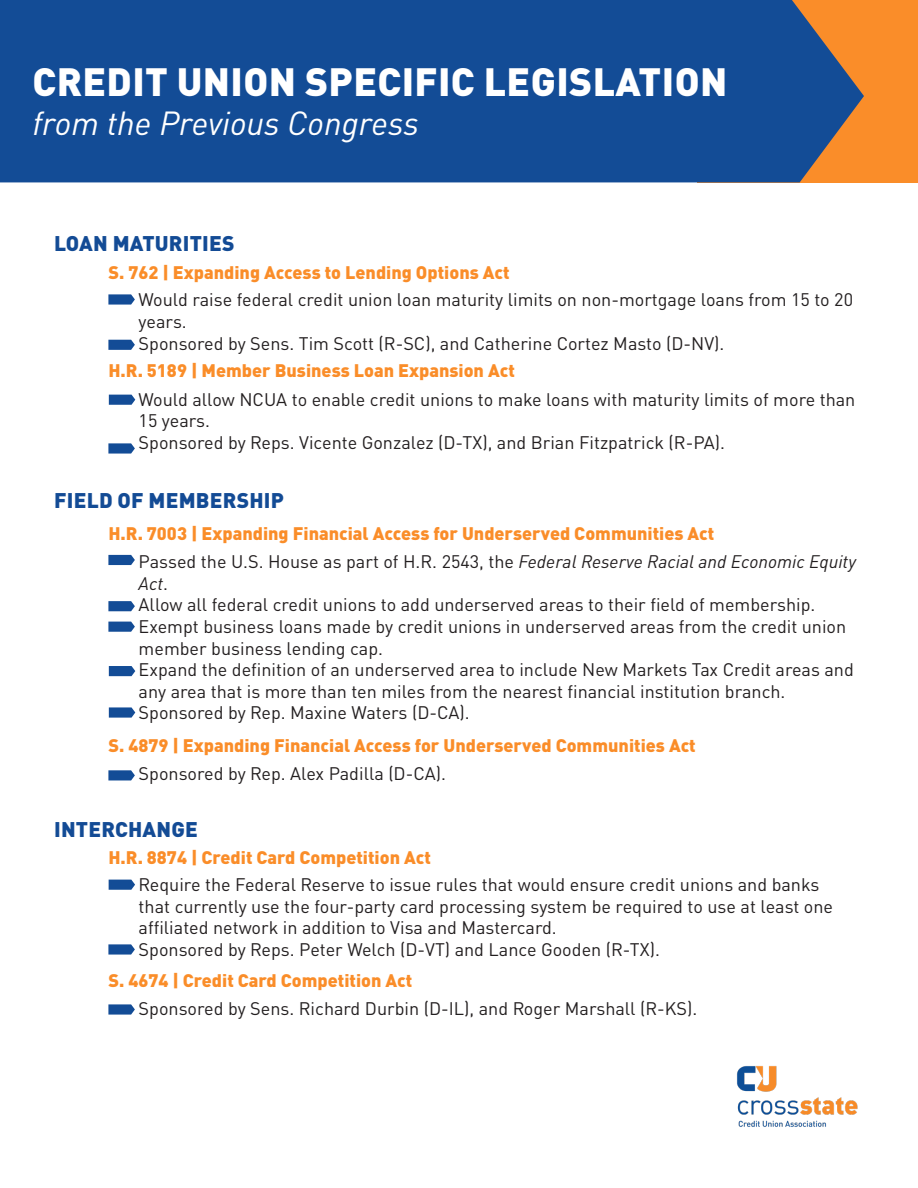
<style>
.page{position:relative;width:918px;height:1188px;background:#fff}
.page>*{position:absolute;margin:0;border:0;box-sizing:border-box;transform-origin:0 0}
.t1{font:900 39px "DINOT";letter-spacing:.01em;color:#fff}
.t2{font:italic 33px "DINOT";color:#fff}
.t3{font:900 21px "DINOT";letter-spacing:.01em;color:#134b95}
.t4{font:18px/21.6px "DINOT";color:#231f20}
.t5{font:900 18px "DINOT";color:#fa8d29}
.t6{font:italic 18px/21.6px "DINOT";color:#231f20}
.s1{font-style:normal}
</style>
<div class="page">
<div style="left:697px;top:0;width:221px;height:182px;background:#fa8d29"></div>
<div style="left:0;top:0;width:864px;height:182px;background:#134c96"></div>
<svg style="left:108px;top:294px;width:27px;height:11px"></svg>
<img style="left:737px;top:1066px;width:121px;height:61px">
<svg style="left:108px;top:340px;width:27px;height:10px"></svg>
<svg style="left:108px;top:555px;width:27px;height:10px"></svg>
<svg style="left:109px;top:395px;width:26px;height:10px"></svg>
<svg style="left:108px;top:443px;width:27px;height:11px"></svg>
<svg style="left:108px;top:601px;width:27px;height:10px"></svg>
<svg style="left:108px;top:622px;width:27px;height:10px"></svg>
<svg style="left:109px;top:666px;width:26px;height:10px"></svg>
<svg style="left:109px;top:707px;width:26px;height:11px"></svg>
<svg style="left:108px;top:770px;width:27px;height:10px"></svg>
<svg style="left:109px;top:880px;width:26px;height:10px"></svg>
<svg style="left:108px;top:944px;width:27px;height:11px"></svg>
<svg style="left:108px;top:1004px;width:27px;height:11px"></svg>
<p class="t1" style="left:33px;top:50px;width:696px">CREDIT UNION SPECIFIC LEGISLATION</p>
<p class="t2" style="left:32px;top:99px;width:388px">from the Previous Congress</p>
<p class="t3" style="left:54px;top:227px;width:182px">LOAN MATURITIES</p>
<p class="t5" style="left:108px;top:258px;width:403px">S. 762 | Expanding Access to Lending Options Act</p>
<p class="t4" style="left:139px;top:288px;width:716px">Would raise federal credit union loan maturity limits on non-mortgage loans from 15 to 20 years.</p>
<p class="t4" style="left:139px;top:331px;width:587px">Sponsored by Sens. Tim Scott (R-SC), and Catherine Cortez Masto (D-NV).</p>
<p class="t4" style="left:139px;top:387px;width:718px">Would allow NCUA to enable credit unions to make loans with maturity limits of more than<br>15 years.</p>
<p class="t4" style="left:139px;top:430px;width:588px">Sponsored by Reps. Vicente Gonzalez (D-TX), and Brian Fitzpatrick (R-PA).</p>
<p class="t5" style="left:108px;top:356px;width:408px">H.R. 5189 | Member Business Loan Expansion Act</p>
<p class="t3" style="left:54px;top:484px;width:231px">FIELD OF MEMBERSHIP</p>
<p class="t5" style="left:108px;top:519px;width:608px">H.R. 7003 | Expanding Financial Access for Underserved Communities Act</p>
<p class="t6" style="left:139px;top:549px;width:719px"><span class="s1">Passed the U.S. House as part of H.R. 2543, the</span> Federal Reserve Racial and Economic Equity<br>Act<span class="s1">.</span></p>
<p class="t4" style="left:139px;top:593px;width:678px">Allow all federal credit unions to add underserved areas to their field of membership.</p>
<p class="t4" style="left:139px;top:614px;width:709px">Exempt business loans made by credit unions in underserved areas from the credit union member business lending cap.</p>
<p class="t4" style="left:139px;top:657px;width:717px">Expand the definition of an underserved area to include New Markets Tax Credit areas and any area that is more than ten miles from the nearest financial institution branch.</p>
<p class="t4" style="left:139px;top:701px;width:332px">Sponsored by Rep. Maxine Waters (D-CA).</p>
<p class="t5" style="left:108px;top:731px;width:589px">S. 4879 | Expanding Financial Access for Underserved Communities Act</p>
<p class="t4" style="left:139px;top:762px;width:309px">Sponsored by Rep. Alex Padilla (D-CA).</p>
<p class="t3" style="left:54px;top:812px;width:145px">INTERCHANGE</p>
<p class="t5" style="left:108px;top:843px;width:324px">H.R. 8874 | Credit Card Competition Act</p>
<p class="t4" style="left:139px;top:872px;width:696px">Require the Federal Reserve to issue rules that would ensure credit unions and banks that currently use the four-party card processing system be required to use at least one affiliated network in addition to Visa and Mastercard.</p>
<p class="t4" style="left:139px;top:937px;width:523px">Sponsored by Reps. Peter Welch (D-VT) and Lance Gooden (R-TX).</p>
<p class="t5" style="left:108px;top:967px;width:305px">S. 4674 | Credit Card Competition Act</p>
<p class="t4" style="left:139px;top:996px;width:560px">Sponsored by Sens. Richard Durbin (D-IL), and Roger Marshall (R-KS).</p>
</div>
